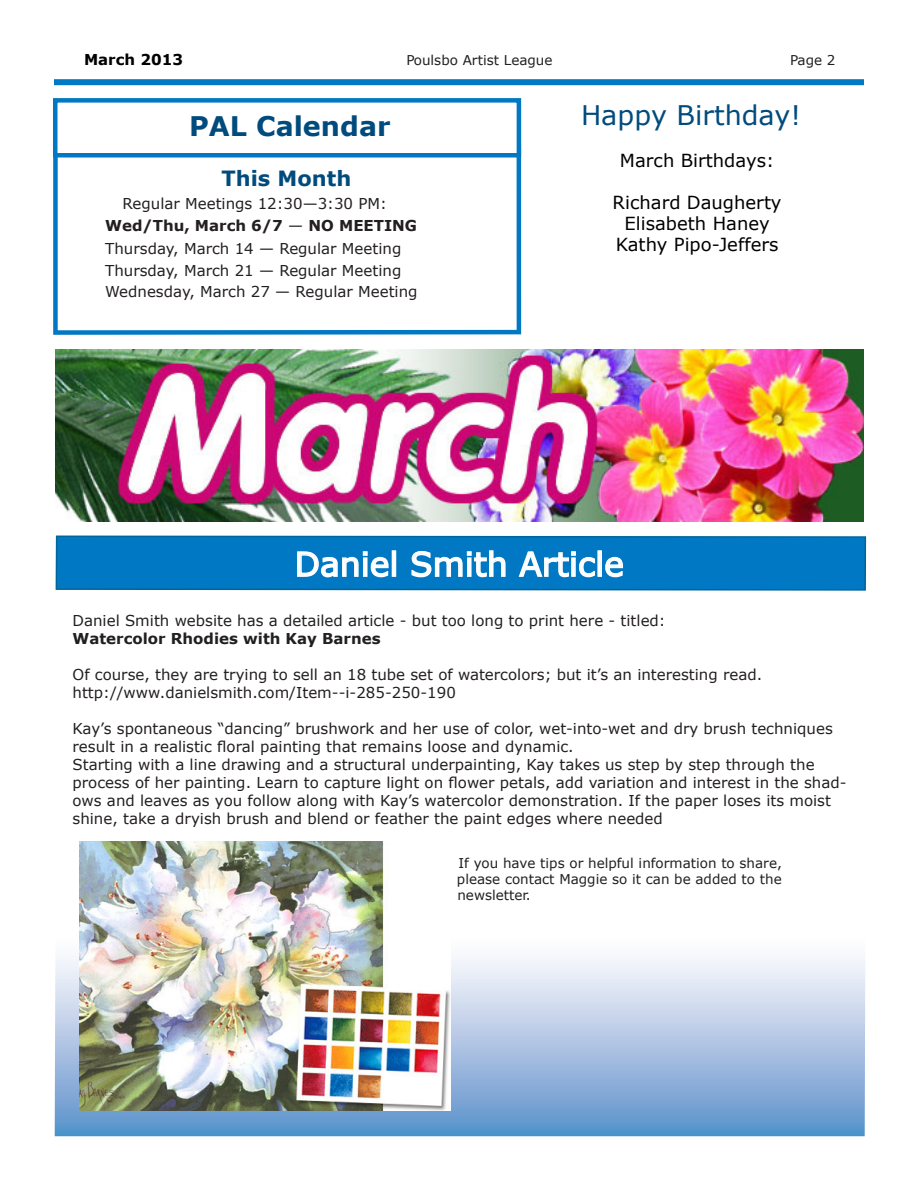
<style>
.page{position:relative;width:918px;height:1188px;background:#fff}
.page>*{position:absolute;margin:0;border:0;box-sizing:border-box;transform-origin:0 0}
.t1{font:33px "Verdana";color:#fff}
.t2{font:27px "Verdana";color:#004b7d}
.t3{font:700 27px "Verdana";color:#004b7d}
.t4{font:700 21px "Verdana";color:#004b7d}
.t5{font:18px/21px "Verdana";color:#000;text-align:center}
.t6{font:15px/18px "Verdana";color:#231f20}
.t7{font:700 15px "Verdana";color:#231f20}
.t8{font:700 15px "Verdana";color:#000}
.t9{font:13.5px/16.2px "Verdana";color:#231f20;text-align:justify}
.s1{font-weight:700}
</style>
<div class="page">
<svg style="left:55px;top:957px;width:810px;height:179px;background:#a2bfe0"></svg>
<div style="left:54px;top:79px;width:810px;height:6px;background:#0078c3"></div>
<div style="left:53px;top:145px;width:468px;height:190px;border:4px solid #0078c3"></div>
<div style="left:53px;top:98px;width:468px;height:60px;background:#fff;border:4px solid #0078c3"></div>
<svg style="left:55px;top:535px;width:812px;height:56px;background:#097bc2"></svg>
<svg style="left:296px;top:551px;width:93px;height:27px;background:#4da0d5"></svg>
<div style="left:392px;top:550px;width:4px;height:27px;border:2px solid #fff"></div>
<svg style="left:411px;top:550px;width:95px;height:28px;background:#4b9fd4"></svg>
<svg style="left:518px;top:550px;width:78px;height:28px;background:#459cd3"></svg>
<div style="left:597px;top:550px;width:5px;height:27px;border:2px solid #fff"></div>
<svg style="left:604px;top:556px;width:20px;height:22px"></svg>
<img style="left:55px;top:349px;width:808px;height:172px">
<img style="left:79px;top:842px;width:371px;height:268px">
<p class="t8" style="left:84px;top:50px;width:100px">March 2013</p>
<p class="t9" style="left:406px;top:52px;width:148px">Poulsbo Artist League</p>
<p class="t9" style="left:790px;top:52px;width:47px">Page 2</p>
<h2 class="t3" style="left:189px;top:109px;width:203px">PAL Calendar</h2>
<h2 class="t2" style="left:581px;top:98px;width:222px">Happy Birthday!</h2>
<p class="t5" style="left:620px;top:149px;width:156px">March Birthdays:</p>
<p class="t5" style="left:613px;top:191px;width:171px">Richard Daugherty<br>Elisabeth Haney<br>Kathy Pipo-Jeffers</p>
<h3 class="t4" style="left:222px;top:165px;width:131px">This Month</h3>
<p class="t6" style="left:105px;top:192px;width:313px;line-height:22.5px;text-indent:17px">Regular Meetings 12:30—3:30 PM:<br><span class="s1">Wed/Thu, March 6/7</span> — <span class="s1">NO MEETING </span>Thursday, March 14 — Regular Meeting Thursday, March 21 — Regular Meeting</p>
<p class="t6" style="left:105px;top:282px;width:314px">Wednesday, March 27 — Regular Meeting</p>
<h1 class="t1" style="left:295px;top:543px;width:331px">Daniel Smith Article</h1>
<p class="t6" style="left:73px;top:611px;width:595px">Daniel Smith website has a detailed article - but too long to print here - titled:</p>
<p class="t7" style="left:73px;top:629px;width:310px">Watercolor Rhodies with Kay Barnes</p>
<p class="t6" style="left:73px;top:665px;width:691px">Of course, they are trying to sell an 18 tube set of watercolors; but it’s an interesting read. http://www.danielsmith.com/Item--i-285-250-190</p>
<p class="t6" style="left:73px;top:719px;width:775px">Kay’s spontaneous “dancing” brushwork and her use of color, wet-into-wet and dry brush techniques result in a realistic floral painting that remains loose and dynamic.<br>Starting with a line drawing and a structural underpainting, Kay takes us step by step through the process of her painting. Learn to capture light on flower petals, add variation and interest in the shad&shy;ows and leaves as you follow along with Kay’s watercolor demonstration. If the paper loses its moist shine, take a dryish brush and blend or feather the paint edges where needed</p>
<p class="t9" style="left:457px;top:854px;width:327px">If you have tips or helpful information to share, please contact Maggie so it can be added to the newsletter.</p>
</div>
